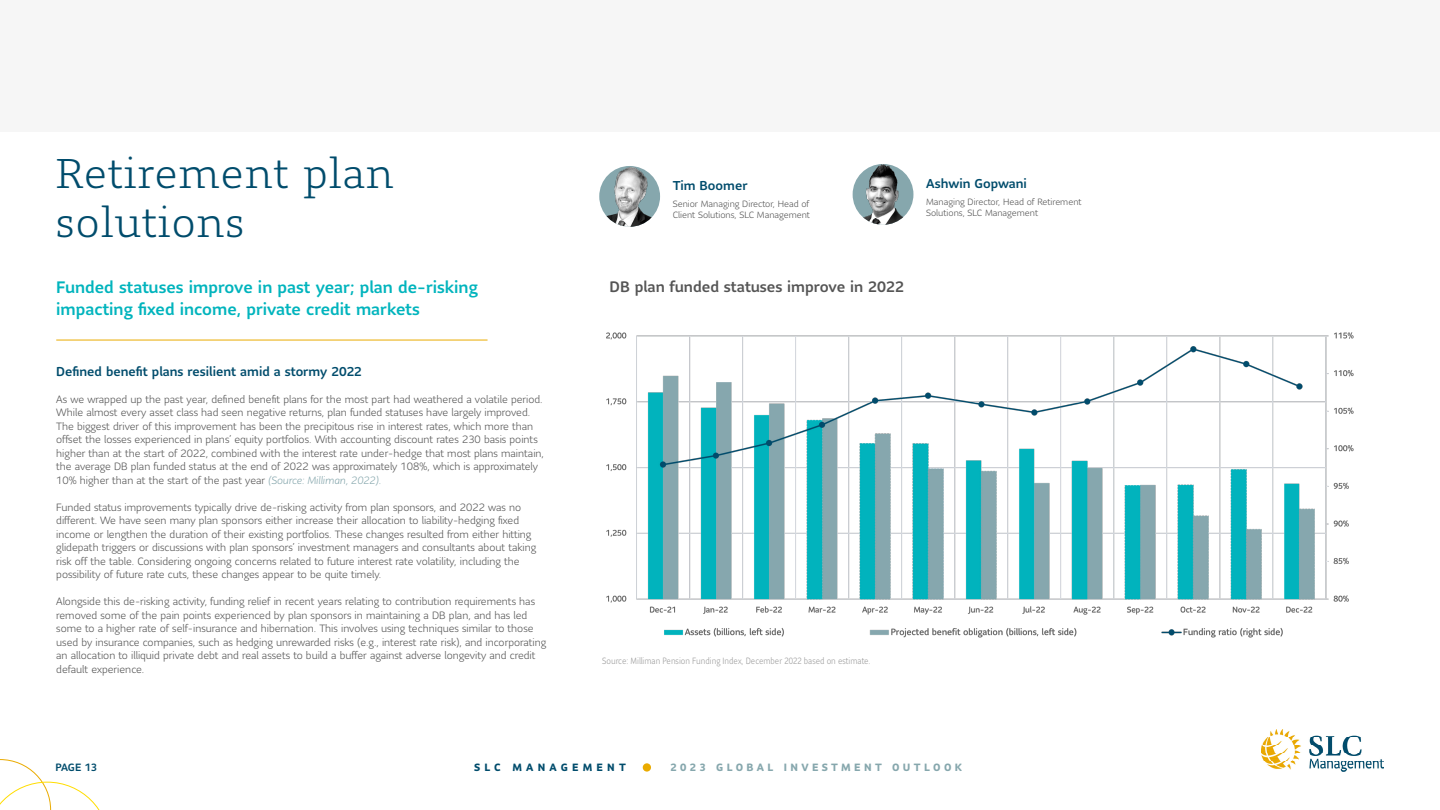
<style>
.page{position:relative;width:1440px;height:810px;background:#fff}
.page>*{position:absolute;margin:0;border:0;box-sizing:border-box;transform-origin:0 0}
.Serif_Light_55_65_Bl{font:300 41.25px/48.8px "Sun Life Serif";letter-spacing:.03em;color:#004c6c}
.Sans_Med_22_30_Light{font:500 16.5px/22.5px "Sun Life Sans";color:#00b4bd}
.Chart_title{font:500 15px "Sun Life Sans";color:#555}
.Sans_Med_17_18_Blue{font:500 12.75px "Sun Life Sans";color:#004c6c}
.Paragraph{font:300 10.5px/13.5px "Sun Life Sans";color:#555}
.t1{font:700 10.5px "Sun Life Sans";letter-spacing:.325em;color:#86a7ad}
.t2{font:700 10.5px "Sun Life Sans";letter-spacing:.4em;color:#004c6c}
.t3{font:500 10.5px "Sun Life Sans";letter-spacing:-.01em;color:#004c6c}
.Sans_Light_12_25_Gre{font:300 9px/11.2px "Sun Life Sans";color:#555}
.Notes___Sources{font:300 9px "Sun Life Sans Condensed";color:#9a9a9a}
.s1{font-style:italic;color:#86a7ad}
</style>
<div class="page">
<svg style="left:0;top:759px;width:100px;height:51px"></svg>
<div style="left:0;top:0;width:1440px;height:131px;background:#f6f6f6"></div>
<div style="left:643px;top:763px;width:8px;height:9px;background:#eaab00;border-radius:50%"></div>
<img style="left:1261px;top:730px;width:123px;height:41px">
<img style="left:599px;top:167px;width:61px;height:60px">
<img style="left:853px;top:164px;width:60px;height:61px;border-radius:30px">
<img style="left:606px;top:332px;width:748px;height:306px">
<hr style="left:56px;top:340px;width:432px;height:1px;background:#eaab00">
<h2 class="Serif_Light_55_65_Bl" style="left:56px;top:148px;width:339px">Retirement plan solutions</h2>
<p class="Sans_Med_22_30_Light" style="left:56px;top:275px;width:423px">Funded statuses improve in past year; plan de-risking impacting fixed income, private credit markets</p>
<h3 class="Sans_Med_17_18_Blue" style="left:56px;top:363px;width:307px">Defined benefit plans resilient amid a stormy 2022</h3>
<p class="Paragraph" style="left:56px;top:392px;width:489px">As we wrapped up the past year, defined benefit plans for the most part had weathered a volatile period.<br>While almost every asset class had seen negative returns, plan funded statuses have largely improved.<br>The biggest driver of this improvement has been the precipitous rise in interest rates, which more than offset the losses experienced in plans’ equity portfolios. With accounting discount rates 230 basis points higher than at the start of 2022, combined with the interest rate under-hedge that most plans maintain, the average DB plan funded status at the end of 2022 was approximately 108%, which is approximately 10% higher than at the start of the past year <span class="s1">(Source: Milliman, 2022).</span></p>
<p class="Paragraph" style="left:56px;top:500px;width:482px">Funded status improvements typically drive de-risking activity from plan sponsors, and 2022 was no different. We have seen many plan sponsors either increase their allocation to liability-hedging fixed income or lengthen the duration of their existing portfolios. These changes resulted from either hitting glidepath triggers or discussions with plan sponsors’ investment managers and consultants about taking risk off the table. Considering ongoing concerns related to future interest rate volatility, including the possibility of future rate cuts, these changes appear to be quite timely.</p>
<p class="Paragraph" style="left:56px;top:595px;width:492px">Alongside this de-risking activity, funding relief in recent years relating to contribution requirements has removed some of the pain points experienced by plan sponsors in maintaining a DB plan, and has led some to a higher rate of self-insurance and hibernation. This involves using techniques similar to those used by insurance companies, such as hedging unrewarded risks (e.g., interest rate risk), and incorporating an allocation to illiquid private debt and real assets to build a buffer against adverse longevity and credit default experience.</p>
<p class="Sans_Med_17_18_Blue" style="left:673px;top:177px;width:76px">Tim Boomer</p>
<p class="Sans_Light_12_25_Gre" style="left:673px;top:198px;width:139px">Senior Managing Director, Head of<br>Client Solutions, SLC Management</p>
<p class="Sans_Med_17_18_Blue" style="left:926px;top:175px;width:102px">Ashwin Gopwani</p>
<p class="Sans_Light_12_25_Gre" style="left:926px;top:196px;width:157px">Managing Director, Head of Retirement<br>Solutions, SLC Management</p>
<p class="Chart_title" style="left:610px;top:276px;width:296px">DB plan funded statuses improve in 2022</p>
<p class="Notes___Sources" style="left:602px;top:655px;width:270px">Source: Milliman Pension Funding Index, December 2022 based on estimate.</p>
<p class="t3" style="left:56px;top:761px;width:43px">PAGE 13</p>
<p class="t2" style="left:474px;top:761px;width:153px">SLC MANAGEMENT</p>
<p class="t1" style="left:670px;top:761px;width:293px">2023 GLOBAL INVESTMENT OUTLOOK</p>
</div>
